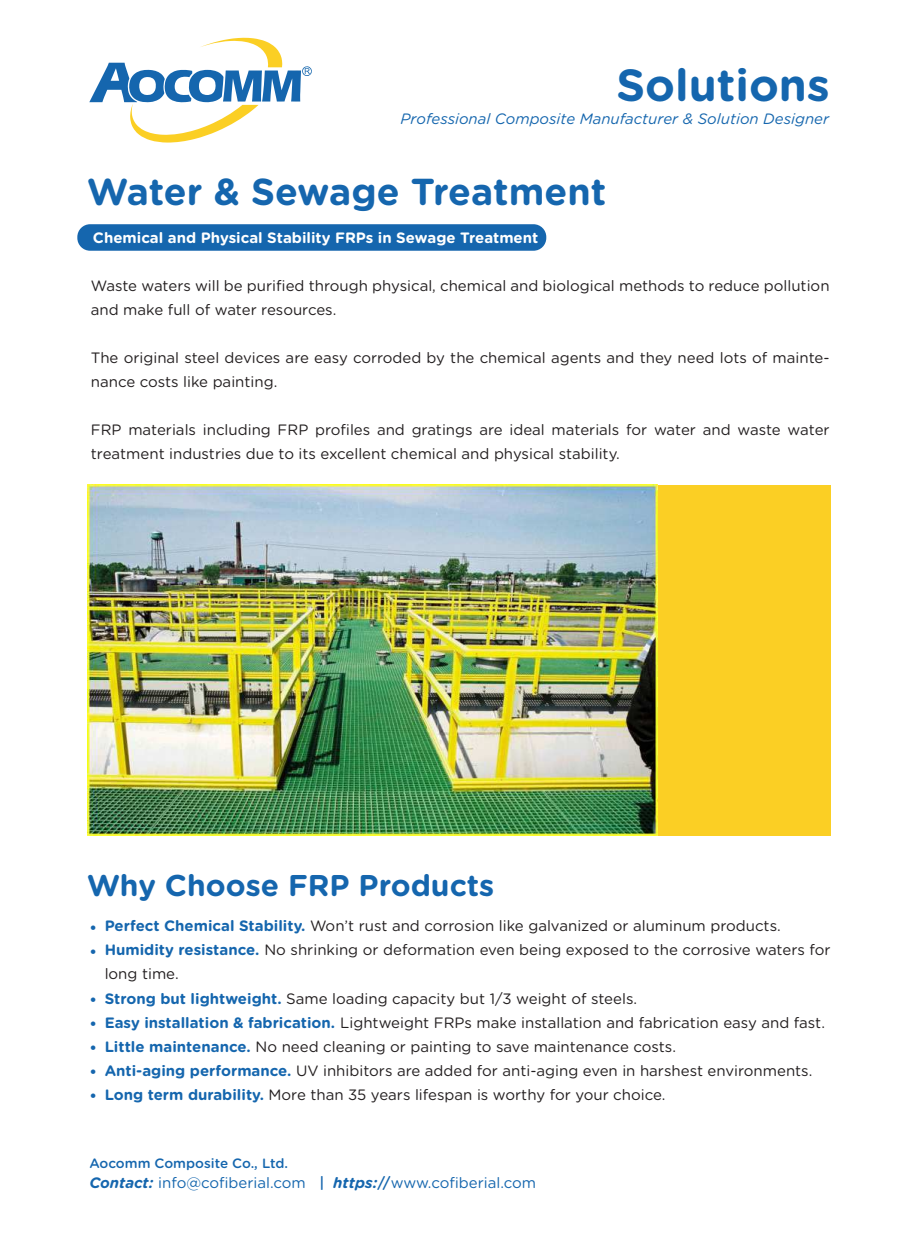
<style>
.page{position:relative;width:919px;height:1238px;background:#fff}
.page>*{position:absolute;margin:0;border:0;box-sizing:border-box;transform-origin:0 0}
.t1{font:700 45px "Gotham Rounded";color:#1566ae}
.t2{font:700 37.5px "Gotham Rounded";color:#1566ae}
.t3{font:700 30px "Gotham Rounded";color:#1566ae}
.t4{font:15px/24px "Gotham Rounded";color:#231f20}
.t5{font:15px "Gotham Rounded";color:#1566ae}
.t6{font:italic 15px "Gotham Rounded";color:#1566ae}
.t7{font:700 15px "Gotham Rounded";color:#fff}
.t8{font:700 15px/24px "Gotham Rounded";color:#1566ae}
.t9{font:500 13.5px "Gotham Rounded";color:#1566ae}
.s1{font-weight:700;color:#1566ae}
.s2{font-weight:700;font-style:italic}
.s3{font-weight:500}
</style>
<div class="page">
<svg style="left:89px;top:38px;width:223px;height:105px"></svg>
<div style="left:611px;top:484px;width:219px;height:351px;background:#fbcf24"></div>
<img style="left:87px;top:484px;width:570px;height:351px">
<div style="left:77px;top:224px;width:469px;height:27px;background:#1566ae;border-radius:13px"></div>
<h1 class="t1" style="left:616px;top:65px;width:215px">Solutions</h1>
<p class="t6" style="left:400px;top:112px;width:430px">Professional Composite Manufacturer &amp; Solution Designer</p>
<h2 class="t2" style="left:87px;top:175px;width:520px">Water &amp; Sewage Treatment</h2>
<p class="t7" style="left:93px;top:231px;width:447px">Chemical and Physical Stability FRPs in Sewage Treatment</p>
<p class="t4" style="left:91px;top:274px;width:740px">Waste waters will be purified through physical, chemical and biological methods to reduce pollution and make full of water resources.</p>
<p class="t4" style="left:91px;top:346px;width:740px">The original steel devices are easy corroded by the chemical agents and they need lots of mainte&shy;nance costs like painting.</p>
<p class="t4" style="left:91px;top:418px;width:740px">FRP materials including FRP profiles and gratings are ideal materials for water and waste water treatment industries due to its excellent chemical and physical stability.</p>
<h3 class="t3" style="left:87px;top:872px;width:408px">Why Choose FRP Products</h3>
<p class="t8" style="left:89px;top:916px;width:9px">• •</p>
<p class="t8" style="left:89px;top:988px;width:9px;text-align:justify">• • • • •</p>
<p class="t4" style="left:105px;top:914px;width:727px"><span class="s1">Perfect Chemical Stability.</span> Won’t rust and corrosion like galvanized or aluminum products.<br><span class="s1">Humidity resistance.</span> No shrinking or deformation even being exposed to the corrosive waters for long time.<br><span class="s1">Strong but lightweight.</span> Same loading capacity but 1/3 weight of steels.<br><span class="s1">Easy installation &amp; fabrication.</span> Lightweight FRPs make installation and fabrication easy and fast.<br><span class="s1">Little maintenance.</span> No need cleaning or painting to save maintenance costs.<br><span class="s1">Anti-aging performance.</span> UV inhibitors are added for anti-aging even in harshest environments.<br><span class="s1">Long term durability.</span> More than 35 years lifespan is worthy for your choice.</p>
<p class="t9" style="left:89px;top:1157px;width:200px">Aocomm Composite Co., Ltd.</p>
<p class="t5" style="left:89px;top:1175px;width:448px"><span class="s2">Contact:</span> info@cofiberial.com <span class="s3">|</span> <span class="s2">https:</span><span class="s3">//</span>www.cofiberial.com</p>
</div>
